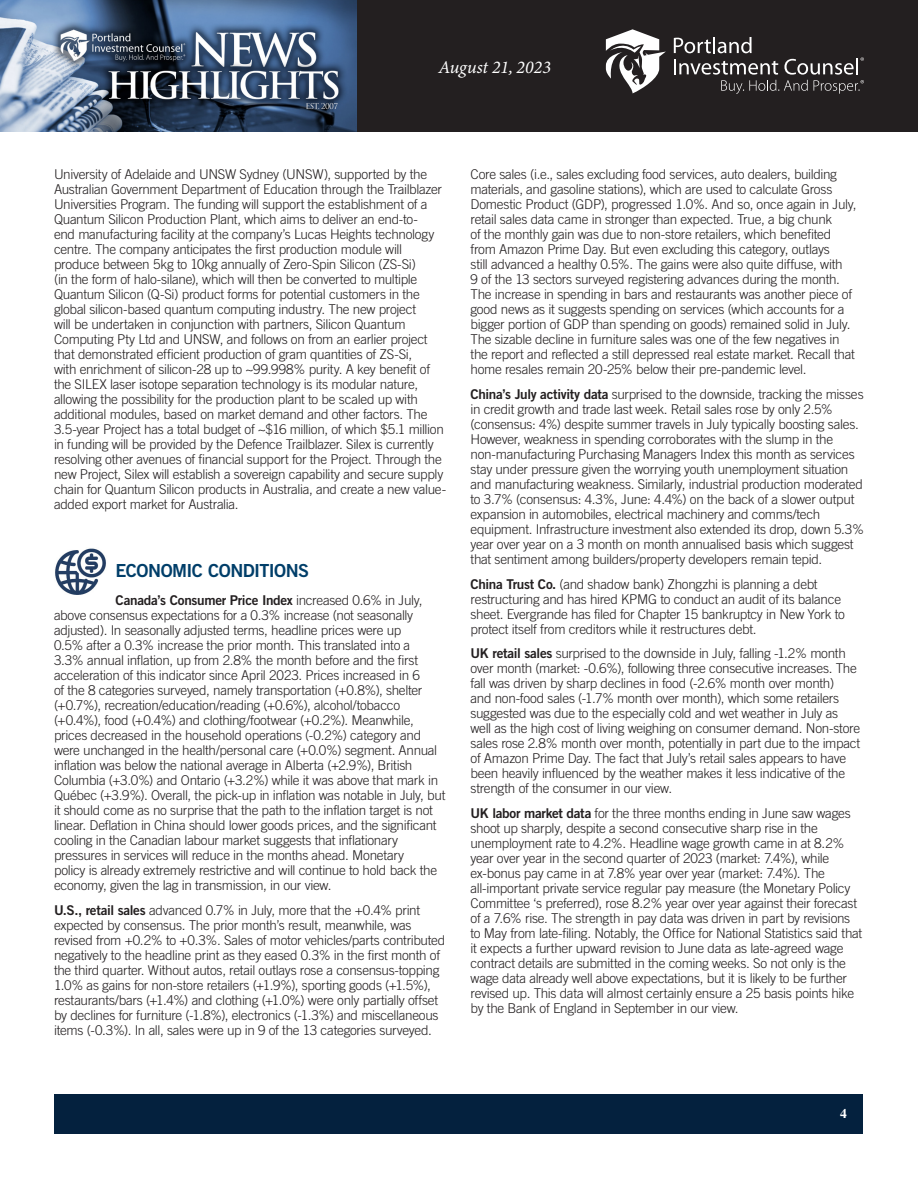
<style>
.page{position:relative;width:918px;height:1188px;background:#fff}
.page>*{position:absolute;margin:0;border:0;box-sizing:border-box;transform-origin:0 0}
.Article_-_Body{font:18px "Trade Gothic Bold Two";letter-spacing:-.03em;color:#003e69}
.t1{font:italic 18px "Minion Variable Concept";color:#fff}
.Article_-_Body-2{font:300 13.5px/15px "Trade Gothic";letter-spacing:-.02em;color:#231f20}
.t2{font:700 13.5px "Times";color:#fff}
.s1{font-family:"Trade Gothic Bold Two";font-weight:400}
</style>
<div class="page">
<div style="left:356px;top:0;width:562px;height:132px;background:#231f20"></div>
<img style="left:0;top:0;width:356px;height:132px">
<svg style="left:674px;top:37px;width:190px;height:57px"></svg>
<svg style="left:606px;top:29px;width:60px;height:64px"></svg>
<div style="left:55px;top:1094px;width:808px;height:39px;background:#04213e"></div>
<img style="left:55px;top:548px;width:51px;height:47px">
<h1 class="t1" style="left:439px;top:55px;width:113px">August 21, 2023</h1>
<p class="Article_-_Body-2" style="left:54px;top:167px;width:394px">University of Adelaide and UNSW Sydney (UNSW), supported by the Australian Government Department of Education through the Trailblazer Universities Program. The funding will support the establishment of a Quantum Silicon Production Plant, which aims to deliver an end-to-<br>end manufacturing facility at the company’s Lucas Heights technology centre. The company anticipates the first production module will produce between 5kg to 10kg annually of Zero-Spin Silicon (ZS-Si)<br>(in the form of halo-silane), which will then be converted to multiple Quantum Silicon (Q-Si) product forms for potential customers in the global silicon-based quantum computing industry. The new project<br>will be undertaken in conjunction with partners, Silicon Quantum Computing Pty Ltd and UNSW, and follows on from an earlier project that demonstrated efficient production of gram quantities of ZS-Si,<br>with enrichment of silicon-28 up to ~99.998% purity. A key benefit of the SILEX laser isotope separation technology is its modular nature, allowing the possibility for the production plant to be scaled up with additional modules, based on market demand and other factors. The 3.5-year Project has a total budget of ~$16 million, of which $5.1 million in funding will be provided by the Defence Trailblazer. Silex is currently resolving other avenues of financial support for the Project. Through the new Project, Silex will establish a sovereign capability and secure supply chain for Quantum Silicon products in Australia, and create a new value&shy;added export market for Australia.</p>
<p class="Article_-_Body" style="left:115px;top:559px;width:195px">ECONOMIC CONDITIONS</p>
<p class="Article_-_Body-2" style="left:54px;top:593px;width:393px;text-indent:62px"><span class="s1">Canada’s Consumer Price Index</span> increased 0.6% in July, above consensus expectations for a 0.3% increase (not seasonally adjusted). In seasonally adjusted terms, headline prices were up<br>0.5% after a 0.3% increase the prior month. This translated into a<br>3.3% annual inflation, up from 2.8% the month before and the first acceleration of this indicator since April 2023. Prices increased in 6<br>of the 8 categories surveyed, namely transportation (+0.8%), shelter (+0.7%), recreation/education/reading (+0.6%), alcohol/tobacco (+0.4%), food (+0.4%) and clothing/footwear (+0.2%). Meanwhile, prices decreased in the household operations (-0.2%) category and were unchanged in the health/personal care (+0.0%) segment. Annual inflation was below the national average in Alberta (+2.9%), British Columbia (+3.0%) and Ontario (+3.2%) while it was above that mark in Québec (+3.9%). Overall, the pick-up in inflation was notable in July, but it should come as no surprise that the path to the inflation target is not linear. Deflation in China should lower goods prices, and the significant cooling in the Canadian labour market suggests that inflationary pressures in services will reduce in the months ahead. Monetary<br>policy is already extremely restrictive and will continue to hold back the economy, given the lag in transmission, in our view.</p>
<p class="Article_-_Body-2" style="left:54px;top:902px;width:393px"><span class="s1">U.S., retail sales</span> advanced 0.7% in July, more that the +0.4% print expected by consensus. The prior month’s result, meanwhile, was revised from +0.2% to +0.3%. Sales of motor vehicles/parts contributed negatively to the headline print as they eased 0.3% in the first month of the third quarter. Without autos, retail outlays rose a consensus-topping 1.0% as gains for non-store retailers (+1.9%), sporting goods (+1.5%), restaurants/bars (+1.4%) and clothing (+1.0%) were only partially offset by declines for furniture (-1.8%), electronics (-1.3%) and miscellaneous items (-0.3%). In all, sales were up in 9 of the 13 categories surveyed.</p>
<p class="Article_-_Body-2" style="left:471px;top:167px;width:388px">Core sales (i.e., sales excluding food services, auto dealers, building materials, and gasoline stations), which are used to calculate Gross Domestic Product (GDP), progressed 1.0%. And so, once again in July, retail sales data came in stronger than expected. True, a big chunk<br>of the monthly gain was due to non-store retailers, which benefited from Amazon Prime Day. But even excluding this category, outlays<br>still advanced a healthy 0.5%. The gains were also quite diffuse, with<br>9 of the 13 sectors surveyed registering advances during the month.<br>The increase in spending in bars and restaurants was another piece of good news as it suggests spending on services (which accounts for a bigger portion of GDP than spending on goods) remained solid in July.<br>The sizable decline in furniture sales was one of the few negatives in the report and reflected a still depressed real estate market. Recall that home resales remain 20-25% below their pre-pandemic level.</p>
<p class="Article_-_Body-2" style="left:471px;top:386px;width:395px"><span class="s1">China’s July activity data</span> surprised to the downside, tracking the misses in credit growth and trade last week. Retail sales rose by only 2.5% (consensus: 4%) despite summer travels in July typically boosting sales.<br>However, weakness in spending corroborates with the slump in the non-manufacturing Purchasing Managers Index this month as services stay under pressure given the worrying youth unemployment situation and manufacturing weakness. Similarly, industrial production moderated to 3.7% (consensus: 4.3%, June: 4.4%) on the back of a slower output expansion in automobiles, electrical machinery and comms/tech equipment. Infrastructure investment also extended its drop, down 5.3% year over year on a 3 month on month annualised basis which suggest that sentiment among builders/property developers remain tepid.</p>
<p class="Article_-_Body-2" style="left:471px;top:576px;width:376px"><span class="s1">China Trust Co.</span> (and shadow bank) Zhongzhi is planning a debt restructuring and has hired KPMG to conduct an audit of its balance sheet. Evergrande has filed for Chapter 15 bankruptcy in New York to protect itself from creditors while it restructures debt.</p>
<p class="Article_-_Body-2" style="left:471px;top:646px;width:391px"><span class="s1">UK retail sales</span> surprised to the downside in July, falling -1.2% month over month (market: -0.6%), following three consecutive increases. The fall was driven by sharp declines in food (-2.6% month over month)<br>and non-food sales (-1.7% month over month), which some retailers suggested was due to the especially cold and wet weather in July as well as the high cost of living weighing on consumer demand. Non-store sales rose 2.8% month over month, potentially in part due to the impact of Amazon Prime Day. The fact that July’s retail sales appears to have been heavily influenced by the weather makes it less indicative of the strength of the consumer in our view.</p>
<p class="Article_-_Body-2" style="left:471px;top:806px;width:393px"><span class="s1">UK labor market data</span> for the three months ending in June saw wages shoot up sharply, despite a second consecutive sharp rise in the unemployment rate to 4.2%. Headline wage growth came in at 8.2% year over year in the second quarter of 2023 (market: 7.4%), while ex-bonus pay came in at 7.8% year over year (market: 7.4%). The all-important private service regular pay measure (the Monetary Policy Committee ‘s preferred), rose 8.2% year over year against their forecast of a 7.6% rise. The strength in pay data was driven in part by revisions to May from late-filing. Notably, the Office for National Statistics said that it expects a further upward revision to June data as late-agreed wage contract details are submitted in the coming weeks. So not only is the wage data already well above expectations, but it is likely to be further revised up. This data will almost certainly ensure a 25 basis points hike by the Bank of England in September in our view.</p>
<p class="t2" style="left:840px;top:1100px;width:8px">4</p>
</div>
